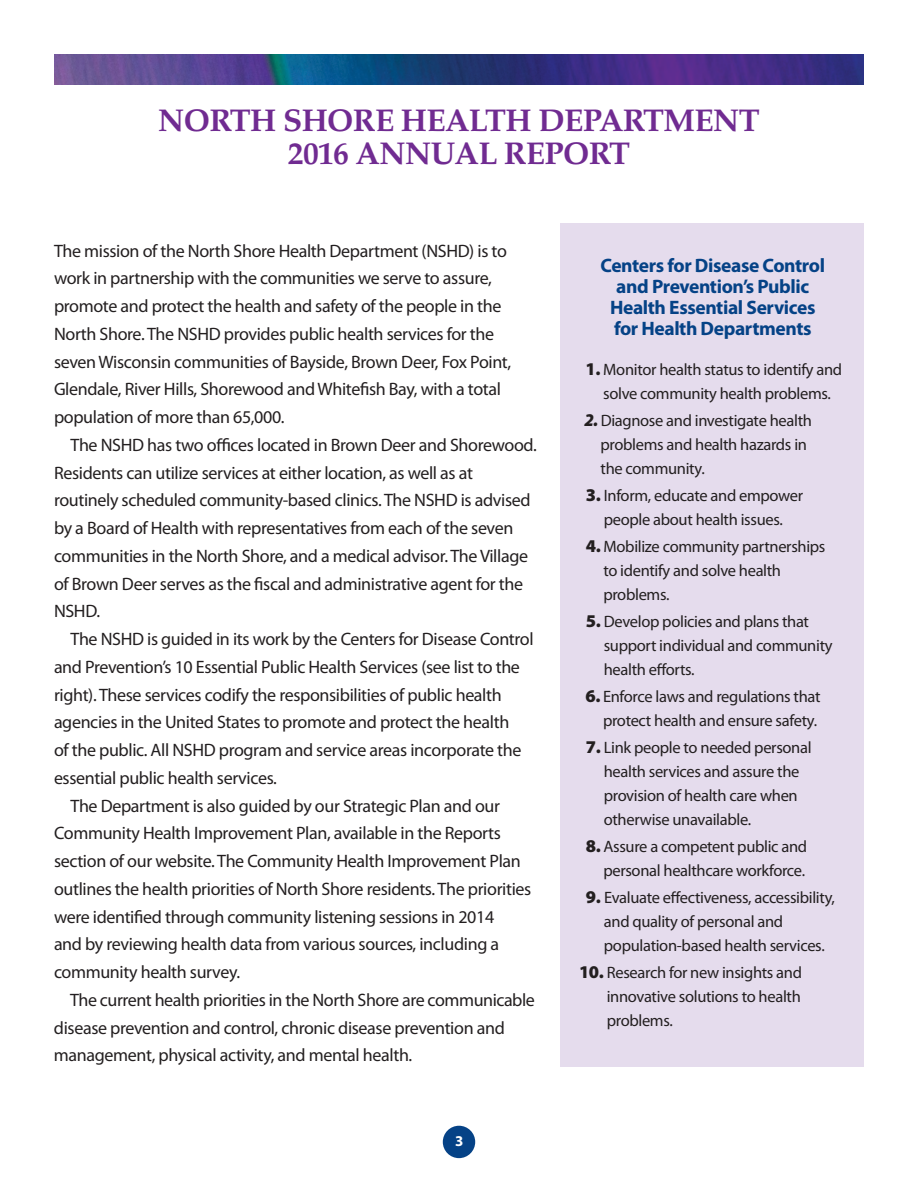
<style>
.page{position:relative;width:918px;height:1188px;background:#fff}
.page>*{position:absolute;margin:0;border:0;box-sizing:border-box;transform-origin:0 0}
.t1{font:700 31.5px/33px "Palatino LT Std";letter-spacing:-.02em;color:#702b91;text-align:center}
.t2{font:700 19.5px/21px "Myriad Pro";letter-spacing:-.02em;color:#054286;text-align:center}
.t3{font:18px/27.8px "Myriad Pro";letter-spacing:-.02em;color:#231f20}
.t4{font:16.5px/24px "Myriad Pro";letter-spacing:-.02em;color:#231f20}
.t5{font:700 15px "Myriad Pro";color:#fff}
.s1{font-weight:900;font-size:18px}
.s2{font-weight:900;font-style:italic;font-stretch:semi-condensed;font-size:18px}
</style>
<div class="page">
<div style="left:443px;top:1126px;width:32px;height:32px;background:#054286;border-radius:50%"></div>
<div style="left:560px;top:224px;width:304px;height:843px;background:#e5dced"></div>
<img style="left:54px;top:54px;width:810px;height:30px">
<h1 class="t1" style="left:158px;top:107px;width:603px">NORTH SHORE HEALTH DEPARTMENT<br>2016 ANNUAL REPORT</h1>
<p class="t3" style="left:54px;top:238px;width:459px">The mission of the North Shore Health Department (NSHD) is to work in partnership with the communities we serve to assure, promote and protect the health and safety of the people in the North Shore. The NSHD provides public health services for the seven Wisconsin communities of Bayside, Brown Deer, Fox Point, Glendale, River Hills, Shorewood and Whitefish Bay, with a total population of more than 65,000.</p>
<p class="t3" style="left:54px;top:432px;width:484px;text-indent:17px">The NSHD has two offices located in Brown Deer and Shorewood.<br>Residents can utilize services at either location, as well as at routinely scheduled community-based clinics. The NSHD is advised by a Board of Health with representatives from each of the seven communities in the North Shore, and a medical advisor. The Village of Brown Deer serves as the fiscal and administrative agent for the NSHD.</p>
<p class="t3" style="left:71px;top:627px;width:465px">The NSHD is guided in its work by the Centers for Disease Control</p>
<p class="t3" style="left:54px;top:654px;width:467px">and Prevention’s 10 Essential Public Health Services (see list to the</p>
<p class="t3" style="left:54px;top:682px;width:449px">right). These services codify the responsibilities of public health</p>
<p class="t3" style="left:54px;top:710px;width:457px">agencies in the United States to promote and protect the health</p>
<p class="t3" style="left:54px;top:738px;width:469px">of the public. All NSHD program and service areas incorporate the</p>
<p class="t3" style="left:54px;top:765px;width:225px">essential public health services.</p>
<p class="t3" style="left:71px;top:793px;width:431px">The Department is also guided by our Strategic Plan and our</p>
<p class="t3" style="left:54px;top:821px;width:448px">Community Health Improvement Plan, available in the Reports</p>
<p class="t3" style="left:54px;top:849px;width:468px">section of our website. The Community Health Improvement Plan</p>
<p class="t3" style="left:54px;top:876px;width:479px">outlines the health priorities of North Shore residents. The priorities</p>
<p class="t3" style="left:54px;top:904px;width:442px">were identified through community listening sessions in 2014</p>
<p class="t3" style="left:54px;top:932px;width:447px">and by reviewing health data from various sources, including a</p>
<p class="t3" style="left:54px;top:960px;width:188px">community health survey.</p>
<p class="t3" style="left:70px;top:987px;width:466px">The current health priorities in the North Shore are communicable</p>
<p class="t3" style="left:54px;top:1015px;width:452px">disease prevention and control, chronic disease prevention and</p>
<p class="t3" style="left:54px;top:1043px;width:360px">management, physical activity, and mental health.</p>
<p class="t5" style="left:455px;top:1135px;width:10px">3</p>
<p class="t2" style="left:601px;top:256px;width:226px">Centers for Disease Control and Prevention’s Public<br>Health Essential Services for Health Departments</p>
<p class="t4" style="left:585px;top:359px;width:258px;text-align:center"><span class="s1">1.</span> Monitor health status to identify and solve community health problems.</p>
<p class="t4" style="left:601px;top:410px;width:213px;text-indent:-16px"><span class="s2">2.</span> Diagnose and investigate health problems and health hazards in the community.</p>
<p class="t4" style="left:586px;top:485px;width:219px;text-align:center"><span class="s1">3.</span> Inform, educate and empower people about health issues.</p>
<p class="t4" style="left:603px;top:536px;width:224px;text-indent:-17px"><span class="s1">4.</span> Mobilize community partnerships to identify and solve health problems.</p>
<p class="t4" style="left:604px;top:611px;width:230px;text-indent:-18px"><span class="s1">5.</span> Develop policies and plans that support individual and community health efforts.</p>
<p class="t4" style="left:585px;top:686px;width:237px;text-align:right"><span class="s1">6.</span> Enforce laws and regulations that protect health and ensure safety.</p>
<p class="t4" style="left:604px;top:737px;width:209px;text-indent:-18px"><span class="s1">7.</span> Link people to needed personal health services and assure the provision of health care when otherwise unavailable.</p>
<p class="t4" style="left:586px;top:836px;width:223px;text-align:right"><span class="s1">8.</span> Assure a competent public and personal healthcare workforce.</p>
<p class="t4" style="left:604px;top:887px;width:233px;text-indent:-18px"><span class="s1">9.</span> Evaluate effectiveness, accessibility, and quality of personal and population-based health services.</p>
<p class="t4" style="left:607px;top:962px;width:197px;text-align:justify;text-indent:-28px"><span class="s1">10.</span> Research for new insights and innovative solutions to health problems.</p>
</div>
